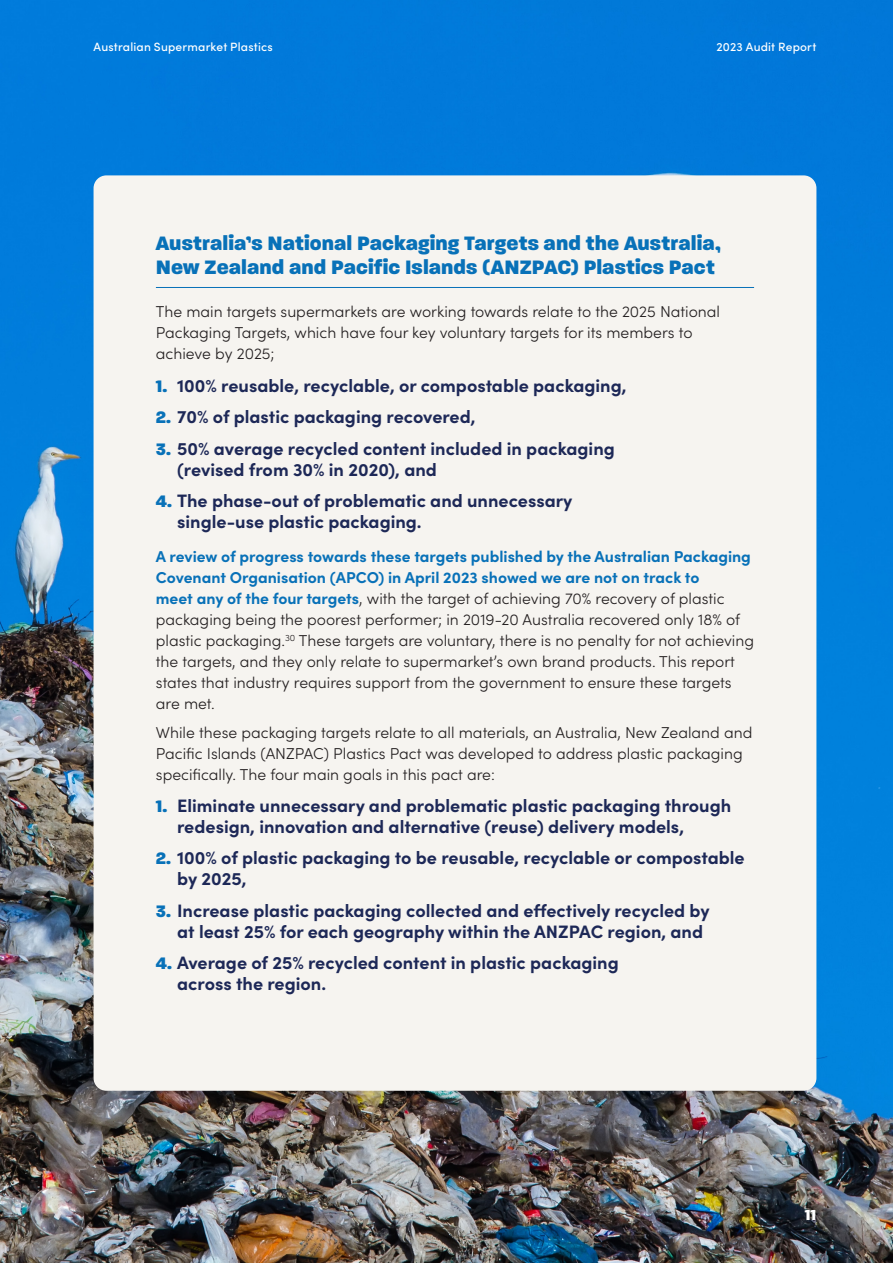
<style>
.page{position:relative;width:893px;height:1263px;background:#fff}
.page>*{position:absolute;margin:0;border:0;box-sizing:border-box;transform-origin:0 0}
.Breakout_title{font:800 21px/24px "Paralucent";color:#0871b8}
.t1{font:700 18px/21px "Sofia Pro";color:#1d2857}
.Body_Copy-No_Baseline{font:300 15.75px/21px "Sofia Pro";color:#231f20}
.t2{font:800 15.75px "Paralucent";color:#fff}
.t3{font:500 12px "Sofia Pro";letter-spacing:.015em;color:#fff}
.s1{font-family:"Paralucent";font-weight:800;color:#0871b8}
.s2{font-weight:700;color:#0871b8}
</style>
<div class="page">
<img style="left:0;top:0;width:893px;height:1263px">
<div style="left:94px;top:175px;width:722px;height:916px;background:#f6f4f0;border-radius:13px"></div>
<hr style="left:156px;top:287px;width:598px;height:1px;background:#0871b8">
<p class="t3" style="left:94px;top:38px;width:181px">Australian Supermarket Plastics</p>
<p class="t3" style="left:716px;top:38px;width:101px">2023 Audit Report</p>
<p class="Breakout_title" style="left:156px;top:231px;width:566px">Australia’s National Packaging Targets and the Australia,<br>New Zealand and Pacific Islands (ANZPAC) Plastics Pact</p>
<p class="Body_Copy-No_Baseline" style="left:156px;top:300px;width:566px">The main targets supermarkets are working towards relate to the 2025 National<br>Packaging Targets, which have four key voluntary targets for its members to achieve by 2025;</p>
<p class="t1" style="left:156px;top:373px;width:472px"><span class="s1">1.</span> 100% reusable, recyclable, or compostable packaging,</p>
<p class="t1" style="left:156px;top:405px;width:321px"><span class="s1">2.</span> 70% of plastic packaging recovered,</p>
<p class="t1" style="left:177px;top:436px;width:439px;text-indent:-21px"><span class="s1">3.</span> 50% average recycled content included in packaging (revised from 30% in 2020), and</p>
<p class="t1" style="left:177px;top:489px;width:397px;text-indent:-21px"><span class="s1">4.</span> The phase-out of problematic and unnecessary single-use plastic packaging.</p>
<p class="Body_Copy-No_Baseline" style="left:156px;top:545px;width:600px"><span class="s2">A review of progress towards these targets published by the Australian Packaging Covenant Organisation (APCO) in April 2023 showed we are not on track to<br>meet any of the four targets</span>, with the target of achieving 70% recovery of plastic packaging being the poorest performer; in 2019-20 Australia recovered only 18% of plastic packaging.<sup>30</sup> These targets are voluntary, there is no penalty for not achieving the targets, and they only relate to supermarket’s own brand products. This report states that industry requires support from the government to ensure these targets are met.</p>
<p class="Body_Copy-No_Baseline" style="left:156px;top:721px;width:598px">While these packaging targets relate to all materials, an Australia, New Zealand and<br>Pacific Islands (ANZPAC) Plastics Pact was developed to address plastic packaging specifically. The four main goals in this pact are:</p>
<p class="t1" style="left:177px;top:793px;width:555px;text-indent:-21px"><span class="s1">1.</span> Eliminate unnecessary and problematic plastic packaging through redesign, innovation and alternative (reuse) delivery models,</p>
<p class="t1" style="left:177px;top:846px;width:569px;text-indent:-21px"><span class="s1">2.</span> 100% of plastic packaging to be reusable, recyclable or compostable by 2025,</p>
<p class="t1" style="left:177px;top:898px;width:534px;text-indent:-21px"><span class="s1">3.</span> Increase plastic packaging collected and effectively recycled by at least 25% for each geography within the ANZPAC region, and</p>
<p class="t1" style="left:177px;top:951px;width:443px;text-indent:-21px"><span class="s1">4.</span> Average of 25% recycled content in plastic packaging across the region.</p>
<p class="t2" style="left:805px;top:1206px;width:13px">11</p>
</div>
